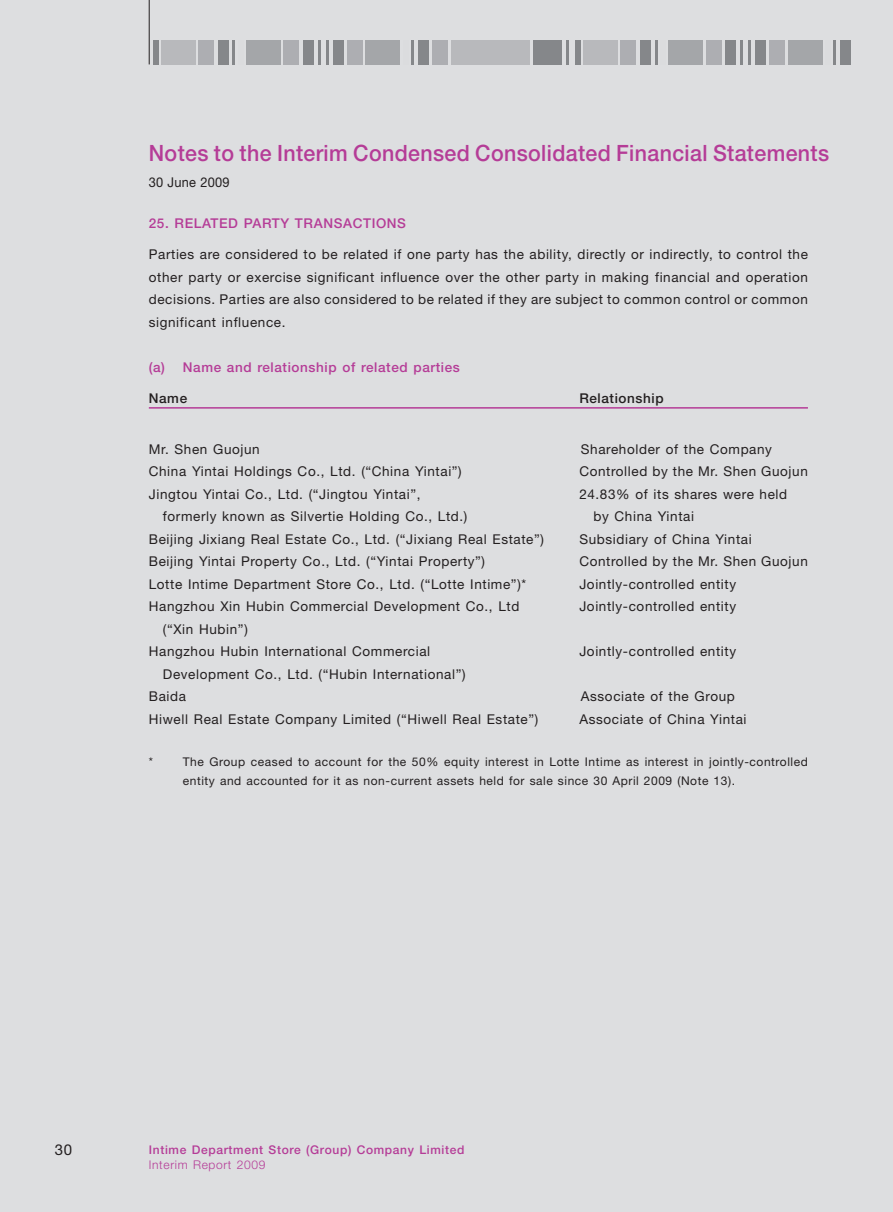
<style>
.page{position:relative;width:893px;height:1212px;background:#dddee0}
.page>*{position:absolute;margin:0;border:0;box-sizing:border-box;transform-origin:0 0}
.t1{font:500 22.5px "Helvetica Neue LT Std";letter-spacing:.015em;color:#b53c97;scale:.95 1}
.t2{font:15px "Helvetica Neue LT Std";color:#231f20}
.t3{font:13.5px/22.5px "Helvetica Neue LT Std";letter-spacing:.045em;color:#231f20}
.t4{font:500 13.5px "Helvetica Neue LT Std";letter-spacing:.045em;color:#b53c97}
.t5{font:500 13.5px "Helvetica Neue LT Std";letter-spacing:.045em;color:#231f20}
.t6{font:13.5px "Helvetica Neue LT Std";letter-spacing:.015em;color:#231f20;scale:.95 1}
.t7{font:12px/19.5px "Helvetica Neue LT Std";letter-spacing:.045em;color:#231f20}
.t8{font:500 12px "Helvetica Neue LT Std";letter-spacing:.055em;color:#b53c97}
.t9{font:300 12px "Helvetica Neue LT Std";letter-spacing:.055em;color:#b53c97}
</style>
<div class="page">
<div style="left:153px;top:40px;width:5px;height:24px;background:#85878a"></div>
<div style="left:161px;top:40px;width:35px;height:24px;background:#b8b9bc"></div>
<div style="left:198px;top:40px;width:16px;height:24px;background:#adaeb2"></div>
<div style="left:218px;top:40px;width:11px;height:24px;background:#85878a"></div>
<hr style="left:233px;top:40px;width:2px;height:24px;background:#85878a">
<div style="left:246px;top:40px;width:35px;height:24px;background:#a4a6a9"></div>
<div style="left:284px;top:40px;width:15px;height:24px;background:#adaeb2"></div>
<div style="left:303px;top:40px;width:11px;height:24px;background:#85878a"></div>
<hr style="left:318px;top:40px;width:2px;height:24px;background:#85878a">
<div style="left:533px;top:40px;width:29px;height:24px;background:#85878a"></div>
<div style="left:451px;top:40px;width:79px;height:24px;background:#b8b9bc"></div>
<div style="left:433px;top:40px;width:15px;height:24px;background:#adaeb2"></div>
<div style="left:418px;top:40px;width:11px;height:24px;background:#85878a"></div>
<hr style="left:412px;top:40px;width:2px;height:24px;background:#85878a">
<div style="left:366px;top:40px;width:34px;height:24px;background:#a4a6a9"></div>
<div style="left:348px;top:40px;width:15px;height:24px;background:#adaeb2"></div>
<div style="left:333px;top:40px;width:10px;height:24px;background:#85878a"></div>
<hr style="left:326px;top:40px;width:2px;height:24px;background:#85878a">
<hr style="left:567px;top:40px;width:2px;height:24px;background:#85878a">
<div style="left:575px;top:40px;width:6px;height:24px;background:#85878a"></div>
<div style="left:583px;top:40px;width:35px;height:24px;background:#b8b9bc"></div>
<div style="left:621px;top:40px;width:15px;height:24px;background:#adaeb2"></div>
<div style="left:640px;top:40px;width:11px;height:24px;background:#85878a"></div>
<hr style="left:655px;top:40px;width:2px;height:24px;background:#85878a">
<div style="left:669px;top:40px;width:34px;height:24px;background:#a4a6a9"></div>
<div style="left:706px;top:40px;width:15px;height:24px;background:#adaeb2"></div>
<div style="left:725px;top:40px;width:11px;height:24px;background:#85878a"></div>
<hr style="left:740px;top:40px;width:2px;height:24px;background:#85878a">
<div style="left:840px;top:40px;width:11px;height:24px;background:#85878a"></div>
<hr style="left:834px;top:40px;width:2px;height:24px;background:#85878a">
<div style="left:788px;top:40px;width:34px;height:24px;background:#a4a6a9"></div>
<div style="left:770px;top:40px;width:15px;height:24px;background:#adaeb2"></div>
<div style="left:755px;top:40px;width:11px;height:24px;background:#85878a"></div>
<hr style="left:749px;top:40px;width:2px;height:24px;background:#85878a">
<hr style="left:149px;top:0;width:1px;height:64px;background:#231f20">
<hr style="left:149px;top:407px;width:659px;height:2px;background:#b53c97">
<h1 class="t1" style="left:149px;top:140px;width:718px">Notes to the Interim Condensed Consolidated Financial Statements</h1>
<p class="t6" style="left:149px;top:177px;width:87px">30 June 2009</p>
<p class="t4" style="left:149px;top:215px;width:259px">25. RELATED PARTY TRANSACTIONS</p>
<p class="t3" style="left:149px;top:244px;width:661px;text-align:justify">Parties are considered to be related if one party has the ability, directly or indirectly, to control the other party or exercise significant influence over the other party in making financial and operation decisions. Parties are also considered to be related if they are subject to common control or common significant influence.</p>
<p class="t4" style="left:149px;top:359px;width:313px">(a) Name and relationship of related parties</p>
<p class="t5" style="left:149px;top:390px;width:40px">Name</p>
<p class="t5" style="left:579px;top:390px;width:86px">Relationship</p>
<p class="t3" style="left:149px;top:439px;width:112px">Mr. Shen Guojun</p>
<p class="t3" style="left:581px;top:439px;width:193px">Shareholder of the Company</p>
<p class="t3" style="left:149px;top:461px;width:314px">China Yintai Holdings Co., Ltd. (“China Yintai”)</p>
<p class="t3" style="left:579px;top:461px;width:230px">Controlled by the Mr. Shen Guojun</p>
<p class="t3" style="left:149px;top:484px;width:273px">Jingtou Yintai Co., Ltd. (“Jingtou Yintai”,</p>
<p class="t3" style="left:579px;top:484px;width:209px">24.83% of its shares were held</p>
<p class="t3" style="left:163px;top:506px;width:306px">formerly known as Silvertie Holding Co., Ltd.)</p>
<p class="t3" style="left:593px;top:506px;width:102px">by China Yintai</p>
<p class="t3" style="left:149px;top:529px;width:397px">Beijing Jixiang Real Estate Co., Ltd. (“Jixiang Real Estate”)</p>
<p class="t3" style="left:579px;top:529px;width:174px">Subsidiary of China Yintai</p>
<p class="t3" style="left:149px;top:551px;width:338px">Beijing Yintai Property Co., Ltd. (“Yintai Property”)</p>
<p class="t3" style="left:579px;top:551px;width:230px">Controlled by the Mr. Shen Guojun</p>
<p class="t3" style="left:149px;top:574px;width:379px">Lotte Intime Department Store Co., Ltd. (“Lotte Intime”)*</p>
<p class="t3" style="left:579px;top:574px;width:158px">Jointly-controlled entity</p>
<p class="t3" style="left:149px;top:596px;width:372px">Hangzhou Xin Hubin Commercial Development Co., Ltd</p>
<p class="t3" style="left:579px;top:596px;width:158px">Jointly-controlled entity</p>
<p class="t3" style="left:149px;top:619px;width:283px;text-indent:14px">(“Xin Hubin”)<br>Hangzhou Hubin International Commercial</p>
<p class="t3" style="left:579px;top:641px;width:158px">Jointly-controlled entity</p>
<p class="t3" style="left:149px;top:664px;width:318px;text-indent:14px">Development Co., Ltd. (“Hubin International”)<br>Baida</p>
<p class="t3" style="left:581px;top:686px;width:155px">Associate of the Group</p>
<p class="t3" style="left:149px;top:709px;width:391px">Hiwell Real Estate Company Limited (“Hiwell Real Estate”)</p>
<p class="t3" style="left:579px;top:709px;width:169px">Associate of China Yintai</p>
<p class="t7" style="left:149px;top:753px;width:6px">*</p>
<p class="t7" style="left:183px;top:753px;width:627px">The Group ceased to account for the 50% equity interest in Lotte Intime as interest in jointly-controlled entity and accounted for it as non-current assets held for sale since 30 April 2009 (Note 13).</p>
<p class="t2" style="left:55px;top:1144px;width:19px">30</p>
<p class="t8" style="left:149px;top:1143px;width:317px">Intime Department Store (Group) Company Limited</p>
<p class="t9" style="left:149px;top:1157px;width:118px">Interim Report 2009</p>
</div>
